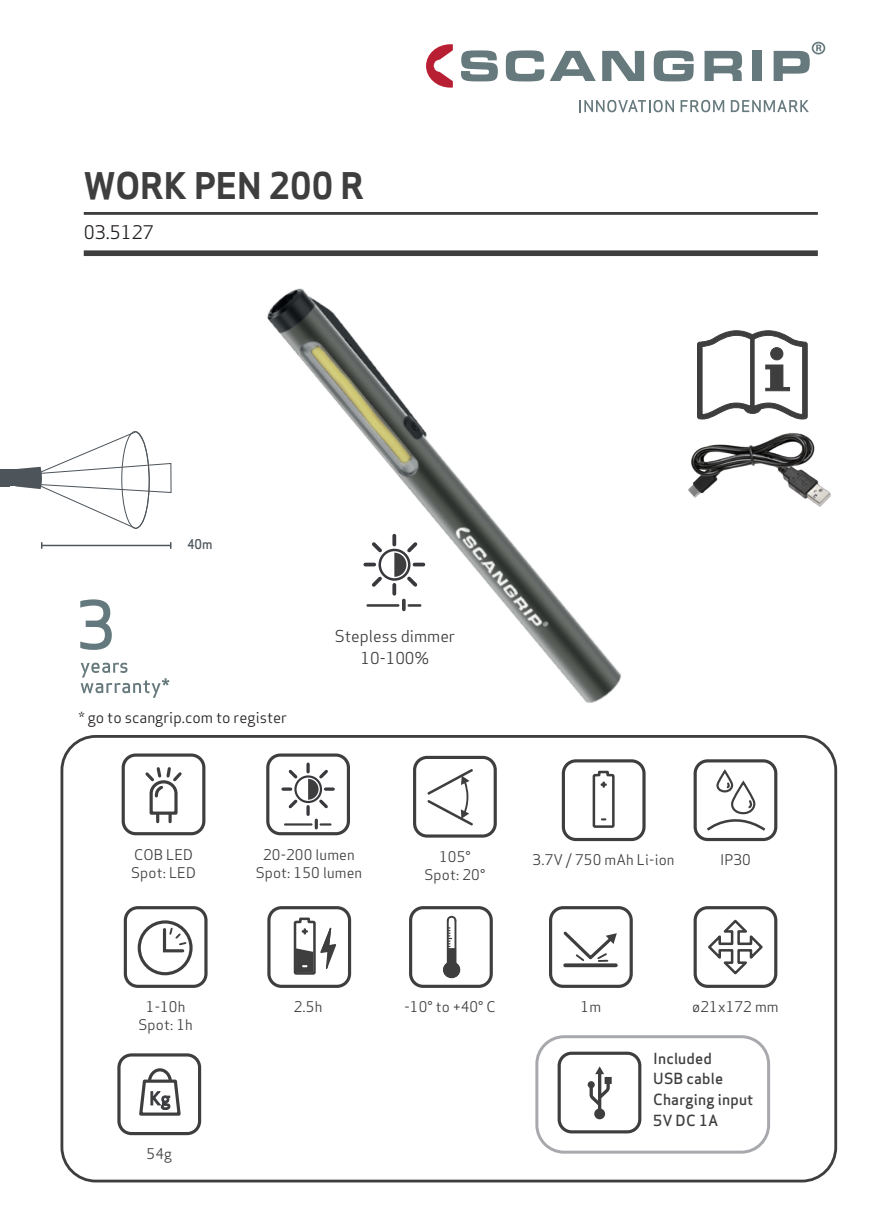
<style>
.page{position:relative;width:893px;height:1208px;background:#fff}
.page>*{position:absolute;margin:0;border:0;box-sizing:border-box;transform-origin:0 0}
.t1{font:700 36px "Apex Sans";color:#3e3e3f}
.t2{font:18.3px "Apex Sans";color:#231f20}
.t3{font:15.9px/21.6px "Apex Sans";color:#3e3e3f;text-align:center}
.t4{font:500 15px "Apex Sans";letter-spacing:.01em;color:#3e3e3f}
.t5{font:15px "Apex Sans";color:#231f20}
.Spec_forside{font:14.4px "Apex Sans";letter-spacing:.01em;color:#3e3e3f}
.t6{font:500 13.2px "Apex Sans";color:#4d545a;scale:.96 1}
</style>
<div class="page">
<svg style="left:426px;top:44px;width:27px;height:44px"></svg>
<svg style="left:461px;top:50px;width:37px;height:31px"></svg>
<svg style="left:506px;top:50px;width:38px;height:31px"></svg>
<svg style="left:550px;top:51px;width:46px;height:30px"></svg>
<svg style="left:602px;top:51px;width:42px;height:30px"></svg>
<svg style="left:654px;top:50px;width:40px;height:31px"></svg>
<svg style="left:704px;top:51px;width:38px;height:30px"></svg>
<div style="left:752px;top:51px;width:10px;height:30px;background:#66797d"></div>
<svg style="left:774px;top:42px;width:51px;height:39px"></svg>
<svg style="left:579px;top:100px;width:95px;height:12px"></svg>
<svg style="left:681px;top:100px;width:43px;height:12px"></svg>
<svg style="left:731px;top:100px;width:78px;height:12px"></svg>
<div style="left:409px;top:906px;width:84px;height:82px;border:3px solid #3e3e3f;border-radius:13px"></div>
<svg style="left:443px;top:915px;width:18px;height:64px"></svg>
<div style="left:267px;top:906px;width:84px;height:82px;border:3px solid #3e3e3f;border-radius:13px"></div>
<svg style="left:293px;top:917px;width:43px;height:58px"></svg>
<div style="left:694px;top:759px;width:83px;height:82px;border:3px solid #3e3e3f;border-radius:13px"></div>
<div style="left:716px;top:770px;width:18px;height:22px;border:2px solid #3e3e3f;border-radius:7px"></div>
<svg style="left:707px;top:781px;width:59px;height:50px"></svg>
<div style="left:694px;top:906px;width:83px;height:82px;border:3px solid #3e3e3f;border-radius:13px"></div>
<svg style="left:708px;top:919px;width:55px;height:56px"></svg>
<div style="left:84px;top:250px;width:734px;height:6px;background:#3e3e3f"></div>
<hr style="left:84px;top:212px;width:734px;height:3px;background:#3e3e3f">
<svg style="left:729px;top:330px;width:79px;height:89px"></svg>
<div style="left:562px;top:759px;width:84px;height:82px;border:3px solid #3e3e3f;border-radius:13px"></div>
<svg style="left:592px;top:770px;width:23px;height:58px"></svg>
<div style="left:124px;top:906px;width:84px;height:82px;border:3px solid #3e3e3f;border-radius:13px"></div>
<div style="left:138px;top:920px;width:55px;height:55px;border:3px solid #3e3e3f;border-radius:50%"></div>
<svg style="left:162px;top:926px;width:26px;height:27px"></svg>
<div style="left:117px;top:1053px;width:84px;height:82px;border:3px solid #3e3e3f;border-radius:13px"></div>
<svg style="left:149px;top:1069px;width:21px;height:25px"></svg>
<div style="left:148px;top:1068px;width:24px;height:28px;border:3px solid #3e3e3f;border-radius:50%"></div>
<svg style="left:139px;top:1078px;width:42px;height:38px"></svg>
<div style="left:122px;top:753px;width:83px;height:82px;border:3px solid #3e3e3f;border-radius:13px"></div>
<svg style="left:145px;top:767px;width:37px;height:54px"></svg>
<div style="left:266px;top:753px;width:84px;height:82px;border:3px solid #3e3e3f;border-radius:13px"></div>
<hr style="left:285px;top:823px;width:26px;height:2px;background:#3e3e3f">
<svg style="left:315px;top:820px;width:15px;height:8px"></svg>
<svg style="left:294px;top:775px;width:28px;height:28px"></svg>
<svg style="left:283px;top:787px;width:8px;height:3px"></svg>
<svg style="left:288px;top:796px;width:12px;height:13px"></svg>
<svg style="left:288px;top:769px;width:12px;height:12px"></svg>
<svg style="left:306px;top:764px;width:27px;height:50px"></svg>
<div style="left:558px;top:1051px;width:83px;height:82px;border:3px solid #3e3e3f;border-radius:13px"></div>
<svg style="left:588px;top:1066px;width:24px;height:53px"></svg>
<div style="left:535px;top:1035px;width:235px;height:118px;border:3px solid #a8a9ad;border-radius:27px"></div>
<img style="left:729px;top:433px;width:102px;height:74px">
<svg style="left:80px;top:599px;width:32px;height:51px"></svg>
<svg style="left:81px;top:662px;width:66px;height:32px"></svg>
<img style="left:147px;top:250px;width:582px;height:508px">
<svg style="left:0;top:391px;width:196px;height:179px"></svg>
<div style="left:549px;top:906px;width:84px;height:82px;border:3px solid #3e3e3f;border-radius:13px"></div>
<svg style="left:565px;top:963px;width:51px;height:4px"></svg>
<svg style="left:563px;top:931px;width:54px;height:31px"></svg>
<div style="left:413px;top:756px;width:84px;height:81px;border:3px solid #3e3e3f;border-radius:13px"></div>
<svg style="left:427px;top:769px;width:46px;height:56px"></svg>
<p class="t1" style="left:84px;top:163px;width:282px">WORK PEN 200 R</p>
<p class="t2" style="left:84px;top:218px;width:72px">03.5127</p>
<p class="t6" style="left:187px;top:533px;width:28px">40m</p>
<p class="t5" style="left:79px;top:705px;width:210px">* go to scangrip.com to register</p>
<p class="t3" style="left:335px;top:624px;width:122px">Stepless dimmer<br>10-100%</p>
<p class="Spec_forside" style="left:134px;top:842px;width:61px">COB LED</p>
<p class="Spec_forside" style="left:131px;top:860px;width:66px">Spot: LED</p>
<p class="Spec_forside" style="left:146px;top:995px;width:41px">1-10h</p>
<p class="Spec_forside" style="left:138px;top:1013px;width:56px">Spot: 1h</p>
<p class="Spec_forside" style="left:263px;top:842px;width:93px">20-200 lumen</p>
<p class="Spec_forside" style="left:256px;top:860px;width:108px">Spot: 150 lumen</p>
<p class="Spec_forside" style="left:439px;top:844px;width:33px">105°</p>
<p class="Spec_forside" style="left:533px;top:848px;width:143px">3.7V / 750 mAh Li-ion</p>
<p class="Spec_forside" style="left:424px;top:862px;width:62px">Spot: 20°</p>
<p class="Spec_forside" style="left:720px;top:848px;width:32px">IP30</p>
<p class="Spec_forside" style="left:294px;top:995px;width:30px">2.5h</p>
<p class="Spec_forside" style="left:404px;top:995px;width:93px">-10° to +40° C</p>
<p class="Spec_forside" style="left:581px;top:995px;width:22px">1m</p>
<p class="Spec_forside" style="left:692px;top:995px;width:88px">ø21x172 mm</p>
<p class="Spec_forside" style="left:147px;top:1142px;width:27px">54g</p>
<p class="t4" style="left:653px;top:1045px;width:60px">Included</p>
<p class="t4" style="left:653px;top:1065px;width:71px">USB cable</p>
<p class="t4" style="left:653px;top:1086px;width:102px">Charging input</p>
<p class="t4" style="left:653px;top:1107px;width:67px">5V DC 1A</p>
</div>
